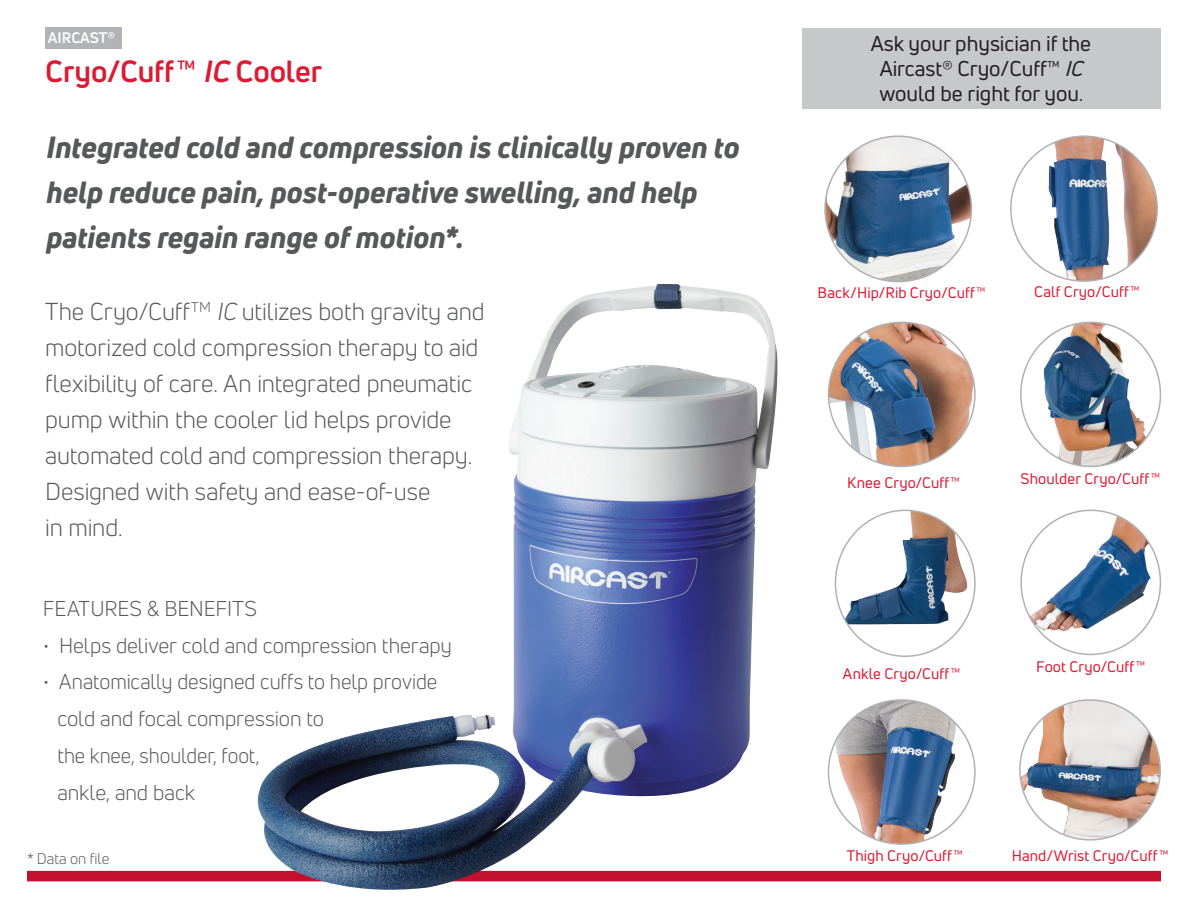
<style>
.page{position:relative;width:1188px;height:918px;background:#fff}
.page>*{position:absolute;margin:0;border:0;box-sizing:border-box;transform-origin:0 0}
.t1{font:italic 800 30px "Uni Neue";color:#57585a}
.t2{font:700 30px "Uni Neue";color:#dc1a32}
.t3{font:24px "Uni Neue";letter-spacing:-.005em;color:#57585a}
.t4{font:21px "Uni Neue";letter-spacing:-.005em;color:#57585a}
.t5{font:21px "Uni Neue";color:#231f20}
.t6{font:15px "Uni Neue";letter-spacing:.01em;color:#dc1a32}
.t7{font:15px "Uni Neue";color:#57585a}
.t8{font:700 15px "Uni Neue";color:#fff}
.s1{font-style:italic}
.s2{font-size:18px}
</style>
<div class="page">
<div style="left:802px;top:28px;width:358px;height:80px;background:#c7c8ca"></div>
<div style="left:45px;top:27px;width:77px;height:22px;background:#b2b3b7"></div>
<div style="left:27px;top:871px;width:1134px;height:10px;background:#c3102f"></div>
<img style="left:844px;top:510px;width:129px;height:114px">
<img style="left:829px;top:322px;width:145px;height:144px">
<img style="left:1023px;top:510px;width:137px;height:136px">
<img style="left:829px;top:700px;width:144px;height:144px">
<img style="left:1011px;top:138px;width:146px;height:143px">
<img style="left:825px;top:138px;width:146px;height:144px">
<img style="left:1020px;top:700px;width:140px;height:140px;border-radius:70px">
<img style="left:1021px;top:322px;width:139px;height:144px">
<img style="left:253px;top:284px;width:527px;height:606px">
<p class="t8" style="left:48px;top:29px;width:69px">AIRCAST®</p>
<p class="t2" style="left:45px;top:52px;width:279px">Cryo/Cuff™ <span class="s1">IC</span> Cooler</p>
<p class="t1" style="left:46px;top:127px;width:695px">Integrated cold and compression is clinically proven to</p>
<p class="t1" style="left:46px;top:172px;width:653px">help reduce pain, post-operative swelling, and help</p>
<p class="t1" style="left:46px;top:217px;width:419px">patients regain range of motion*.</p>
<p class="t3" style="left:45px;top:297px;width:441px">The Cryo/Cuff<sup>TM</sup> <span class="s1">IC</span> utilizes both gravity and</p>
<p class="t3" style="left:45px;top:333px;width:435px">motorized cold compression therapy to aid</p>
<p class="t3" style="left:45px;top:369px;width:429px">flexibility of care. An integrated pneumatic</p>
<p class="t3" style="left:45px;top:405px;width:408px">pump within the cooler lid helps provide</p>
<p class="t3" style="left:45px;top:441px;width:429px">automated cold and compression therapy.</p>
<p class="t3" style="left:45px;top:477px;width:387px">Designed with safety and ease-of-use</p>
<p class="t3" style="left:45px;top:513px;width:79px">in mind.</p>
<p class="t4" style="left:43px;top:596px;width:216px">FEATURES &amp; BENEFITS</p>
<p class="t4" style="left:43px;top:633px;width:411px">• Helps deliver cold and compression therapy</p>
<p class="t4" style="left:43px;top:669px;width:396px">• Anatomically designed cuffs to help provide</p>
<p class="t4" style="left:57px;top:706px;width:268px">cold and focal compression to</p>
<p class="t4" style="left:57px;top:743px;width:204px">the knee, shoulder, foot,</p>
<p class="t4" style="left:57px;top:780px;width:139px">ankle, and back</p>
<p class="t7" style="left:27px;top:850px;width:84px">* Data on file</p>
<p class="t5" style="left:871px;top:30px;width:222px">Ask your physician if the</p>
<p class="t5" style="left:880px;top:55px;width:211px">Aircast® Cryo/Cuff™ <span class="s1">IC</span></p>
<p class="t5" style="left:880px;top:80px;width:205px">would be right for you<span class="s2">.</span></p>
<p class="t6" style="left:818px;top:283px;width:170px">Back/Hip/Rib Cryo/Cuff™</p>
<p class="t6" style="left:1034px;top:283px;width:107px">Calf Cryo/Cuff™</p>
<p class="t6" style="left:847px;top:473px;width:115px">Knee Cryo/Cuff™</p>
<p class="t6" style="left:1021px;top:469px;width:141px">Shoulder Cryo/Cuff™</p>
<p class="t6" style="left:843px;top:664px;width:119px">Ankle Cryo/Cuff™</p>
<p class="t6" style="left:1036px;top:658px;width:111px">Foot Cryo/Cuff™</p>
<p class="t6" style="left:847px;top:847px;width:118px">Thigh Cryo/Cuff™</p>
<p class="t6" style="left:1012px;top:847px;width:158px">Hand/Wrist Cryo/Cuff™</p>
</div>
